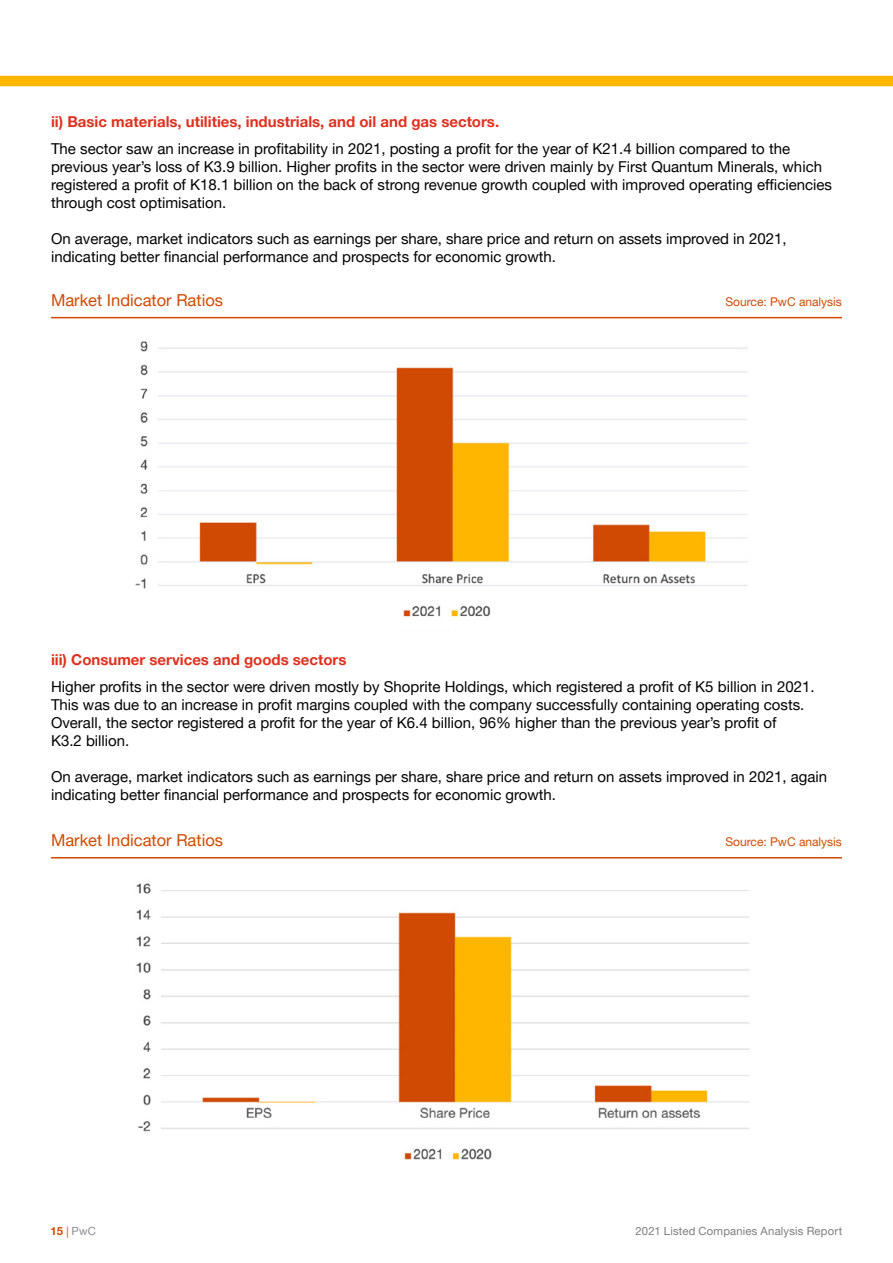
<style>
.page{position:relative;width:893px;height:1263px;background:#fff}
.page>*{position:absolute;margin:0;border:0;box-sizing:border-box;transform-origin:0 0}
.t1{font:16.5px "Helvetica Neue LT Pro";color:#d04a02}
.t2{font:15px/18px "Helvetica Neue LT Pro";color:#000}
.t3{font:700 15px "Helvetica Neue LT Pro";color:#e0301e}
.t4{font:12px "Helvetica Neue LT Pro";color:#d04a02}
.t5{font:11.25px "Helvetica Neue LT Pro";letter-spacing:.02em;color:#7d7d7d}
.t6{font:11.25px "Helvetica Neue LT Pro";color:#8a8c8e}
.s1{font-weight:700;color:#d04a02}
.s2{font-family:"Minion Pro";color:#d04a02}
</style>
<div class="page">
<img style="left:135px;top:341px;width:613px;height:276px">
<hr style="left:51px;top:317px;width:791px;height:1px;background:#d04a02">
<hr style="left:51px;top:857px;width:791px;height:1px;background:#d04a02">
<img style="left:136px;top:883px;width:613px;height:277px">
<div style="left:0;top:76px;width:893px;height:10px;background:#ffb600"></div>
<p class="t3" style="left:51px;top:112px;width:450px">ii) Basic materials, utilities, industrials, and oil and gas sectors.</p>
<p class="t2" style="left:51px;top:139px;width:782px">The sector saw an increase in profitability in 2021, posting a profit for the year of K21.4 billion compared to the previous year’s loss of K3.9 billion. Higher profits in the sector were driven mainly by First Quantum Minerals, which registered a profit of K18.1 billion on the back of strong revenue growth coupled with improved operating efficiencies through cost optimisation.</p>
<p class="t2" style="left:51px;top:229px;width:737px">On average, market indicators such as earnings per share, share price and return on assets improved in 2021, indicating better financial performance and prospects for economic growth.</p>
<p class="t1" style="left:51px;top:290px;width:174px">Market Indicator Ratios</p>
<p class="t4" style="left:725px;top:294px;width:118px">Source: PwC analysis</p>
<p class="t3" style="left:51px;top:650px;width:297px">iii) Consumer services and goods sectors</p>
<p class="t2" style="left:51px;top:677px;width:765px">Higher profits in the sector were driven mostly by Shoprite Holdings, which registered a profit of K5 billion in 2021.<br>This was due to an increase in profit margins coupled with the company successfully containing operating costs.<br>Overall, the sector registered a profit for the year of K6.4 billion, 96% higher than the previous year’s profit of<br>K3.2 billion.</p>
<p class="t2" style="left:51px;top:767px;width:778px">On average, market indicators such as earnings per share, share price and return on assets improved in 2021, again indicating better financial performance and prospects for economic growth.</p>
<p class="t1" style="left:51px;top:830px;width:174px">Market Indicator Ratios</p>
<p class="t4" style="left:725px;top:834px;width:118px">Source: PwC analysis</p>
<p class="t6" style="left:51px;top:1224px;width:47px"><span class="s1">15</span> <span class="s2">|</span> PwC</p>
<p class="t5" style="left:636px;top:1224px;width:208px">2021 Listed Companies Analysis Report</p>
</div>
